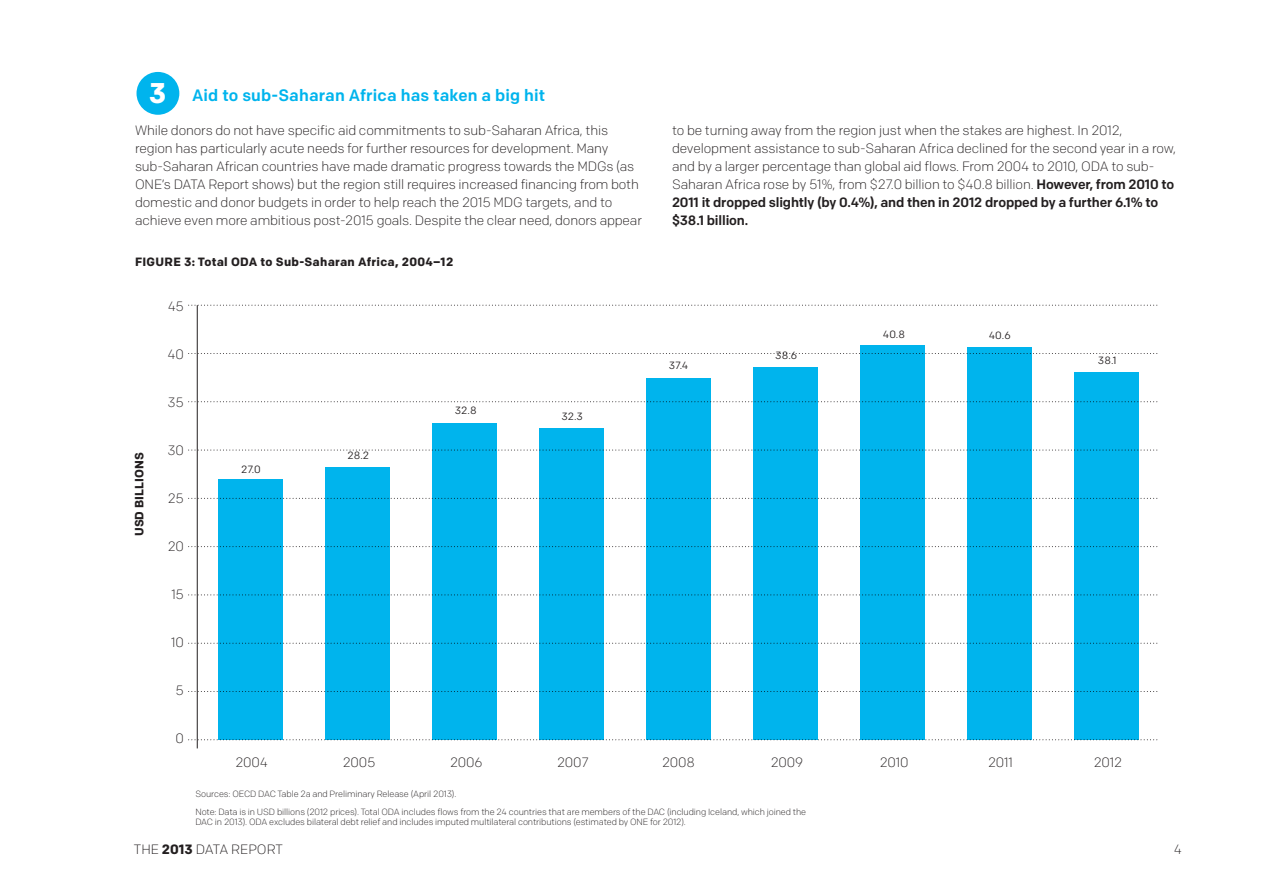
<style>
.page{position:relative;width:1263px;height:893px;background:#fff}
.page>*{position:absolute;margin:0;border:0;box-sizing:border-box;transform-origin:0 0}
.t1{font:500 16.5px "Colfax";letter-spacing:.01em;color:#00b4ed}
.t2{font:300 13.5px/18px "Colfax";letter-spacing:-.01em;color:#231f20}
.t3{font:700 12px "Colfax";letter-spacing:.025em;color:#231f20}
.t4{font:700 12px "Colfax";letter-spacing:.005em;color:#231f20}
.t5{font:10.5px "Colfax";color:#231f20}
.t6{font:300 9px/17.2px "Colfax";letter-spacing:-.01em;color:#231f20}
.s1{font-weight:700;font-size:28.5px;color:#fff}
.s2{font-weight:500}
.s3{font-weight:700}
</style>
<div class="page">
<div style="left:136px;top:72px;width:43px;height:43px;background:#00b4ed;border-radius:50%"></div>
<hr style="left:197px;top:305px;width:1px;height:443px;background:#231f20">
<svg style="left:189px;top:739px;width:969px;height:1px"></svg>
<svg style="left:189px;top:691px;width:969px;height:1px"></svg>
<svg style="left:189px;top:643px;width:969px;height:1px"></svg>
<svg style="left:189px;top:594px;width:969px;height:1px"></svg>
<svg style="left:189px;top:546px;width:969px;height:1px"></svg>
<svg style="left:189px;top:498px;width:969px;height:1px"></svg>
<svg style="left:189px;top:450px;width:969px;height:1px"></svg>
<svg style="left:189px;top:401px;width:969px;height:1px"></svg>
<svg style="left:189px;top:353px;width:969px;height:1px"></svg>
<svg style="left:189px;top:305px;width:969px;height:1px"></svg>
<div style="left:1074px;top:372px;width:64px;height:368px;background:#00b4ed"></div>
<div style="left:967px;top:348px;width:64px;height:392px;background:#00b4ed"></div>
<div style="left:860px;top:346px;width:64px;height:394px;background:#00b4ed"></div>
<div style="left:753px;top:367px;width:64px;height:373px;background:#00b4ed"></div>
<div style="left:646px;top:379px;width:64px;height:361px;background:#00b4ed"></div>
<div style="left:539px;top:428px;width:65px;height:312px;background:#00b4ed"></div>
<div style="left:432px;top:423px;width:65px;height:317px;background:#00b4ed"></div>
<div style="left:326px;top:467px;width:64px;height:273px;background:#00b4ed"></div>
<div style="left:219px;top:479px;width:64px;height:261px;background:#00b4ed"></div>
<p class="t1" style="left:149px;top:85px;width:398px"><span class="s1">3</span> Aid to sub-Saharan Africa has taken a big hit</p>
<p class="t2" style="left:135px;top:121px;width:508px">While donors do not have specific aid commitments to sub-Saharan Africa, this region has particularly acute needs for further resources for development. Many sub-Saharan African countries have made dramatic progress towards the MDGs (as ONE’s DATA Report shows) but the region still requires increased financing from both domestic and donor budgets in order to help reach the 2015 MDG targets, and to achieve even more ambitious post-2015 goals. Despite the clear need, donors appear</p>
<p class="t2" style="left:672px;top:121px;width:506px">to be turning away from the region just when the stakes are highest. In 2012, development assistance to sub-Saharan Africa declined for the second year in a row, and by a larger percentage than global aid flows. From 2004 to 2010, ODA to sub-Saharan Africa rose by 51%, from $27.0 billion to $40.8 billion. <span class="s2">However, from 2010 to 2011 it dropped slightly (by 0.4%), and then in 2012 dropped by a further 6.1% to $38.1 billion.</span></p>
<p class="t3" style="left:135px;top:254px;width:320px">Figure 3: Total ODA to Sub-Saharan Africa, 2004–12</p>
<p class="t4" style="left:132px;top:536px;width:84px;rotate:-90deg">USD billions</p>
<p class="t2" style="left:168px;top:297px;width:18px">45</p>
<p class="t2" style="left:168px;top:345px;width:18px">40</p>
<p class="t2" style="left:168px;top:393px;width:18px">35</p>
<p class="t2" style="left:168px;top:441px;width:18px">30</p>
<p class="t2" style="left:168px;top:489px;width:18px">25</p>
<p class="t2" style="left:168px;top:537px;width:18px">20</p>
<p class="t2" style="left:171px;top:585px;width:14px">15</p>
<p class="t2" style="left:171px;top:633px;width:14px">10</p>
<p class="t2" style="left:176px;top:681px;width:10px">5</p>
<p class="t2" style="left:176px;top:729px;width:10px">0</p>
<p class="t5" style="left:241px;top:463px;width:21px">27.0</p>
<p class="t5" style="left:347px;top:449px;width:23px">28.2</p>
<p class="t5" style="left:455px;top:404px;width:23px">32.8</p>
<p class="t5" style="left:561px;top:410px;width:23px">32.3</p>
<p class="t5" style="left:669px;top:359px;width:21px">37.4</p>
<p class="t5" style="left:775px;top:349px;width:23px">38.6</p>
<p class="t5" style="left:883px;top:327px;width:24px">40.8</p>
<p class="t5" style="left:989px;top:329px;width:23px">40.6</p>
<p class="t5" style="left:1098px;top:354px;width:20px">38.1</p>
<p class="t2" style="left:235px;top:753px;width:34px">2004</p>
<p class="t2" style="left:343px;top:753px;width:34px">2005</p>
<p class="t2" style="left:450px;top:753px;width:34px">2006</p>
<p class="t2" style="left:557px;top:753px;width:33px">2007</p>
<p class="t2" style="left:662px;top:753px;width:34px">2008</p>
<p class="t2" style="left:771px;top:753px;width:34px">2009</p>
<p class="t2" style="left:880px;top:753px;width:30px">2010</p>
<p class="t2" style="left:988px;top:753px;width:26px">2011</p>
<p class="t2" style="left:1094px;top:753px;width:30px">2012</p>
<p class="t6" style="left:195px;top:785px;width:612px">Sources: OECD DAC Table 2a and Preliminary Release (April 2013).<br>Note: Data is in USD billions (2012 prices). Total ODA includes flows from the 24 countries that are members of the DAC (including Iceland, which joined the</p>
<p class="t6" style="left:195px;top:813px;width:492px">DAC in 2013). ODA excludes bilateral debt relief and includes imputed multilateral contributions (estimated by ONE for 2012).</p>
<p class="t2" style="left:134px;top:841px;width:142px">The <span class="s3">2013</span> Data Report</p>
<p class="t2" style="left:1174px;top:841px;width:10px">4</p>
</div>
